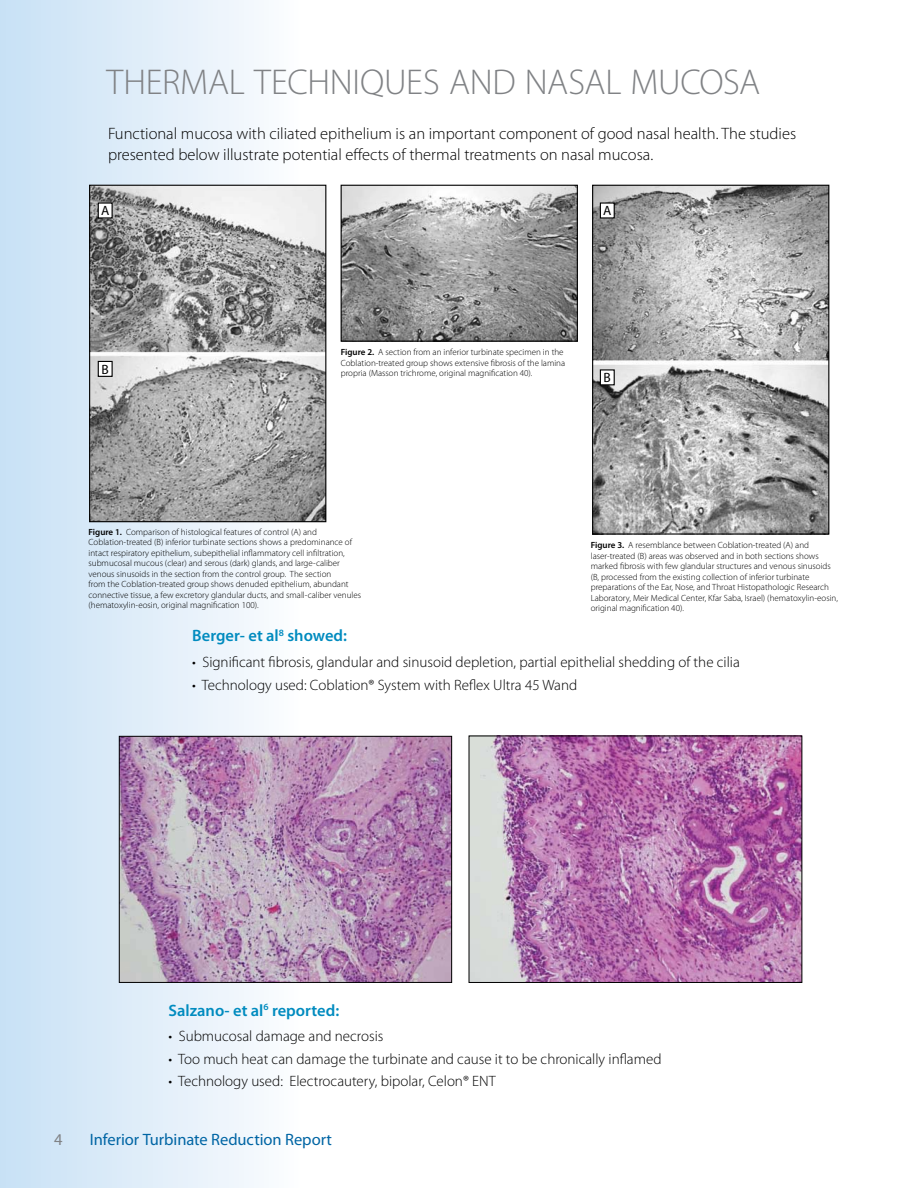
<style>
.page{position:relative;width:918px;height:1188px;background:#fff}
.page>*{position:absolute;margin:0;border:0;box-sizing:border-box;transform-origin:0 0}
.t1{font:300 36px "Myriad Pro";letter-spacing:-.005em;color:#808285}
.t2{font:300 16.5px/21px "Myriad Pro";color:#000}
.t3{font:600 16.5px "Myriad Pro";color:#008bbf}
.t4{font:16.5px "Myriad Pro";letter-spacing:-.005em;color:#0065a4}
.t5{font:16.5px "Myriad Pro";color:#808285}
.t6{font:300 15px "Myriad Pro";color:#000}
.t7{font:13.5px "Myriad Pro";color:#000}
.t8{font:300 9px/10.5px "Myriad Pro";color:#000}
.s1{font-weight:600}
</style>
<div class="page">
<div style="left:0;top:0;width:309px;height:1188px;background:linear-gradient(to right,#c7e0f5,#fdfdfe)"></div>
<img style="left:471px;top:737px;width:329px;height:244px">
<div style="left:469px;top:735px;width:333px;height:248px;border:1px solid #000"></div>
<img style="left:121px;top:738px;width:329px;height:243px">
<div style="left:119px;top:736px;width:333px;height:247px;border:1px solid #000"></div>
<img style="left:91px;top:187px;width:233px;height:333px">
<div style="left:89px;top:185px;width:237px;height:337px;border:1px solid #000"></div>
<img style="left:343px;top:187px;width:233px;height:153px">
<div style="left:341px;top:185px;width:237px;height:157px;border:1px solid #000"></div>
<img style="left:594px;top:187px;width:233px;height:346px">
<div style="left:592px;top:185px;width:237px;height:350px;border:1px solid #000"></div>
<div style="left:98px;top:203px;width:14px;height:15px;background:#fff"></div>
<div style="left:98px;top:202px;width:15px;height:17px;border:1px solid #000"></div>
<div style="left:600px;top:203px;width:14px;height:15px;background:#fff"></div>
<div style="left:600px;top:202px;width:15px;height:17px;border:1px solid #000"></div>
<div style="left:98px;top:361px;width:14px;height:15px;background:#fff"></div>
<div style="left:98px;top:361px;width:15px;height:16px;border:1px solid #000"></div>
<div style="left:600px;top:370px;width:14px;height:15px;background:#fff"></div>
<div style="left:600px;top:369px;width:15px;height:16px;border:1px solid #000"></div>
<h1 class="t1" style="left:106px;top:60px;width:38px">Thermal</h1>
<h1 class="t1" style="left:254px;top:60px;width:35px">Techni</h1>
<h1 class="t1" style="left:360px;top:60px;width:43px">ques</h1>
<h1 class="t1" style="left:449px;top:60px;width:23px">and</h1>
<h1 class="t1" style="left:525px;top:60px;width:42px">Nasal</h1>
<h1 class="t1" style="left:631px;top:60px;width:49px">Mucosa</h1>
<h2 class="t2" style="left:108px;top:123px;width:690px">Functional mucosa with ciliated epithelium is an important component of good nasal health. The studies presented below illustrate potential effects of thermal treatments on nasal mucosa.</h2>
<h3 class="t7" style="left:101px;top:202px;width:10px">A</h3>
<h3 class="t7" style="left:603px;top:202px;width:10px">A</h3>
<h3 class="t7" style="left:102px;top:361px;width:9px">B</h3>
<p class="t8" style="left:341px;top:347px;width:226px"><span class="s1">Figure 2.</span> A section from an inferior turbinate specimen in the<br>Coblation-treated group shows extensive fibrosis of the lamina propria (Masson trichrome, original magnification 40).</p>
<h3 class="t7" style="left:604px;top:369px;width:9px">B</h3>
<p class="t8" style="left:89px;top:526px;width:274px"><span class="s1">Figure 1.</span> Comparison of histological features of control (A) and Coblation-treated (B) inferior turbinate sections shows a predominance of intact respiratory epithelium, subepithelial inflammatory cell infiltration, submucosal mucous (clear) and serous (dark) glands, and large-caliber venous sinusoids in the section from the control group. The section<br>from the Coblation-treated group shows denuded epithelium, abundant connective tissue, a few excretory glandular ducts, and small-caliber venules (hematoxylin-eosin, original magnification 100).</p>
<p class="t8" style="left:591px;top:540px;width:249px"><span class="s1">Figure 3.</span> A resemblance between Coblation-treated (A) and laser-treated (B) areas was observed and in both sections shows marked fibrosis with few glandular structures and venous sinusoids (B, processed from the existing collection of inferior turbinate preparations of the Ear, Nose, and Throat Histopathologic Research Laboratory, Meir Medical Center, Kfar Saba, Israel) (hematoxylin-eosin, original magnification 40).</p>
<h2 class="t3" style="left:192px;top:625px;width:156px">Berger- et al<sup>8</sup> showed:</h2>
<h3 class="t6" style="left:192px;top:653px;width:549px">• Significant fibrosis, glandular and sinusoid depletion, partial epithelial shedding of the cilia</h3>
<h3 class="t6" style="left:192px;top:676px;width:387px">• Technology used: Coblation® System with Reflex Ultra 45 Wand</h3>
<h2 class="t3" style="left:168px;top:1000px;width:172px">Salzano- et al<sup>6</sup> reported:</h2>
<h3 class="t6" style="left:168px;top:1027px;width:216px">• Submucosal damage and necrosis</h3>
<h3 class="t6" style="left:168px;top:1050px;width:495px">• Too much heat can damage the turbinate and cause it to be chronically inflamed</h3>
<h3 class="t6" style="left:168px;top:1072px;width:329px">• Technology used: Electrocautery, bipolar, Celon® ENT</h3>
<h2 class="t5" style="left:54px;top:1130px;width:10px">4</h2>
<h2 class="t4" style="left:90px;top:1130px;width:244px">Inferior Turbinate Reduction Report</h2>
</div>
